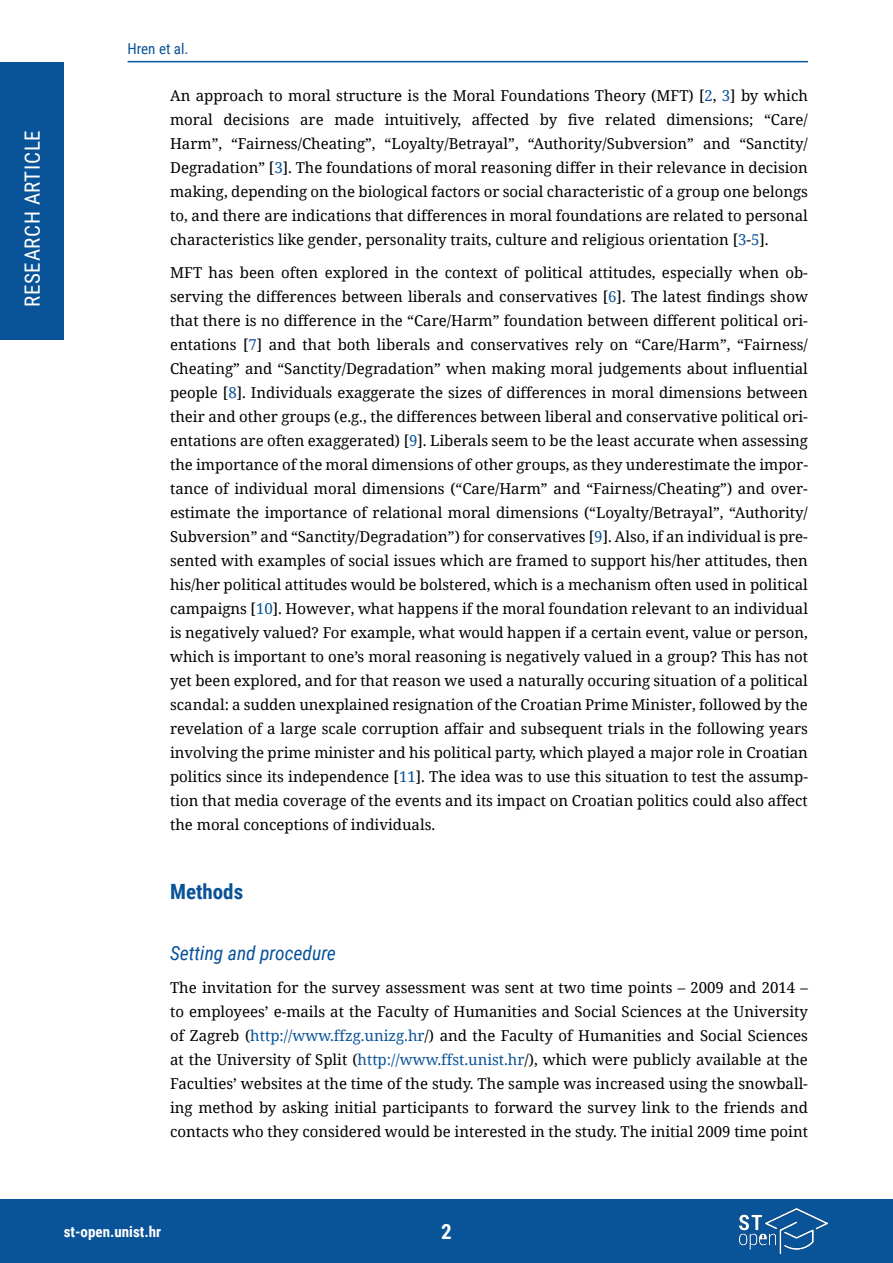
<style>
.page{position:relative;width:893px;height:1263px;background:#fff}
.page>*{position:absolute;margin:0;border:0;box-sizing:border-box;transform-origin:0 0}
.t1{font:21px "Roboto Condensed";letter-spacing:.035em;color:#fff}
.t2{font:700 21px "Roboto Condensed";color:#095398}
.t3{font:700 21px "Roboto Condensed";color:#fff}
.t4{font:italic 19.5px "Roboto Condensed";color:#095398}
.t5{font:15px/24px "Noto Serif";color:#000;text-align:justify}
.t6{font:700 15px "Roboto Condensed";color:#fff}
.t7{font:15px "Roboto Condensed";color:#095398}
.s1{color:#095398}
</style>
<div class="page">
<div style="left:0;top:62px;width:64px;height:278px;background:#095398"></div>
<div style="left:0;top:1199px;width:893px;height:64px;background:#095398"></div>
<hr style="left:128px;top:61px;width:680px;height:1px;background:#095398">
<img style="left:740px;top:1209px;width:87px;height:44px">
<h1 class="t1" style="left:18px;top:307px;width:179px;rotate:-90deg">RESEARCH ARTICLE</h1>
<p class="t7" style="left:128px;top:38px;width:62px">Hren et al.</p>
<p class="t5" style="left:170px;top:83px;width:639px">An approach to moral structure is the Moral Foundations Theory (MFT) [<span class="s1">2</span>, <span class="s1">3</span>] by which moral decisions are made intuitively, affected by five related dimensions; “Care/ Harm”, “Fairness/Cheating”, “Loyalty/Betrayal”, “Authority/Subversion” and “Sanctity/ Degradation” [<span class="s1">3</span>]. The foundations of moral reasoning differ in their relevance in decision making, depending on the biological factors or social characteristic of a group one belongs to, and there are indications that differences in moral foundations are related to personal characteristics like gender, personality traits, culture and religious orientation [<span class="s1">3</span>-<span class="s1">5</span>].</p>
<p class="t5" style="left:170px;top:260px;width:639px">MFT has been often explored in the context of political attitudes, especially when ob&shy;serving the differences between liberals and conservatives [<span class="s1">6</span>]. The latest findings show that there is no difference in the “Care/Harm” foundation between different political ori&shy;entations [<span class="s1">7</span>] and that both liberals and conservatives rely on “Care/Harm”, “Fairness/ Cheating” and “Sanctity/Degradation” when making moral judgements about influential people [<span class="s1">8</span>]. Individuals exaggerate the sizes of differences in moral dimensions between their and other groups (e.g., the differences between liberal and conservative political ori&shy;entations are often exaggerated) [<span class="s1">9</span>]. Liberals seem to be the least accurate when assessing the importance of the moral dimensions of other groups, as they underestimate the impor&shy;tance of individual moral dimensions (“Care/Harm” and “Fairness/Cheating”) and over&shy;estimate the importance of relational moral dimensions (“Loyalty/Betrayal”, “Authority/ Subversion” and “Sanctity/Degradation”) for conservatives [<span class="s1">9</span>]. Also, if an individual is pre&shy;sented with examples of social issues which are framed to support his/her attitudes, then his/her political attitudes would be bolstered, which is a mechanism often used in political campaigns [<span class="s1">10</span>]. However, what happens if the moral foundation relevant to an individual is negatively valued? For example, what would happen if a certain event, value or person, which is important to one’s moral reasoning is negatively valued in a group? This has not yet been explored, and for that reason we used a naturally occuring situation of a political scandal: a sudden unexplained resignation of the Croatian Prime Minister, followed by the revelation of a large scale corruption affair and subsequent trials in the following years involving the prime minister and his political party, which played a major role in Croatian politics since its independence [<span class="s1">11</span>]. The idea was to use this situation to test the assump&shy;tion that media coverage of the events and its impact on Croatian politics could also affect the moral conceptions of individuals.</p>
<h1 class="t2" style="left:170px;top:877px;width:75px">Methods</h1>
<h2 class="t4" style="left:170px;top:940px;width:167px">Setting and procedure</h2>
<p class="t5" style="left:170px;top:975px;width:639px">The invitation for the survey assessment was sent at two time points – 2009 and 2014 – to employees’ e-mails at the Faculty of Humanities and Social Sciences at the University of Zagreb (<span class="s1">http://www.ffzg.unizg.hr</span>/) and the Faculty of Humanities and Social Sciences at the University of Split (<span class="s1">http://www.ffst.unist.hr</span>/), which were publicly available at the Faculties’ websites at the time of the study. The sample was increased using the snowball&shy;ing method by asking initial participants to forward the survey link to the friends and contacts who they considered would be interested in the study. The initial 2009 time point</p>
<p class="t6" style="left:64px;top:1221px;width:99px">st-open.unist.hr</p>
<h1 class="t3" style="left:441px;top:1217px;width:12px">2</h1>
</div>
